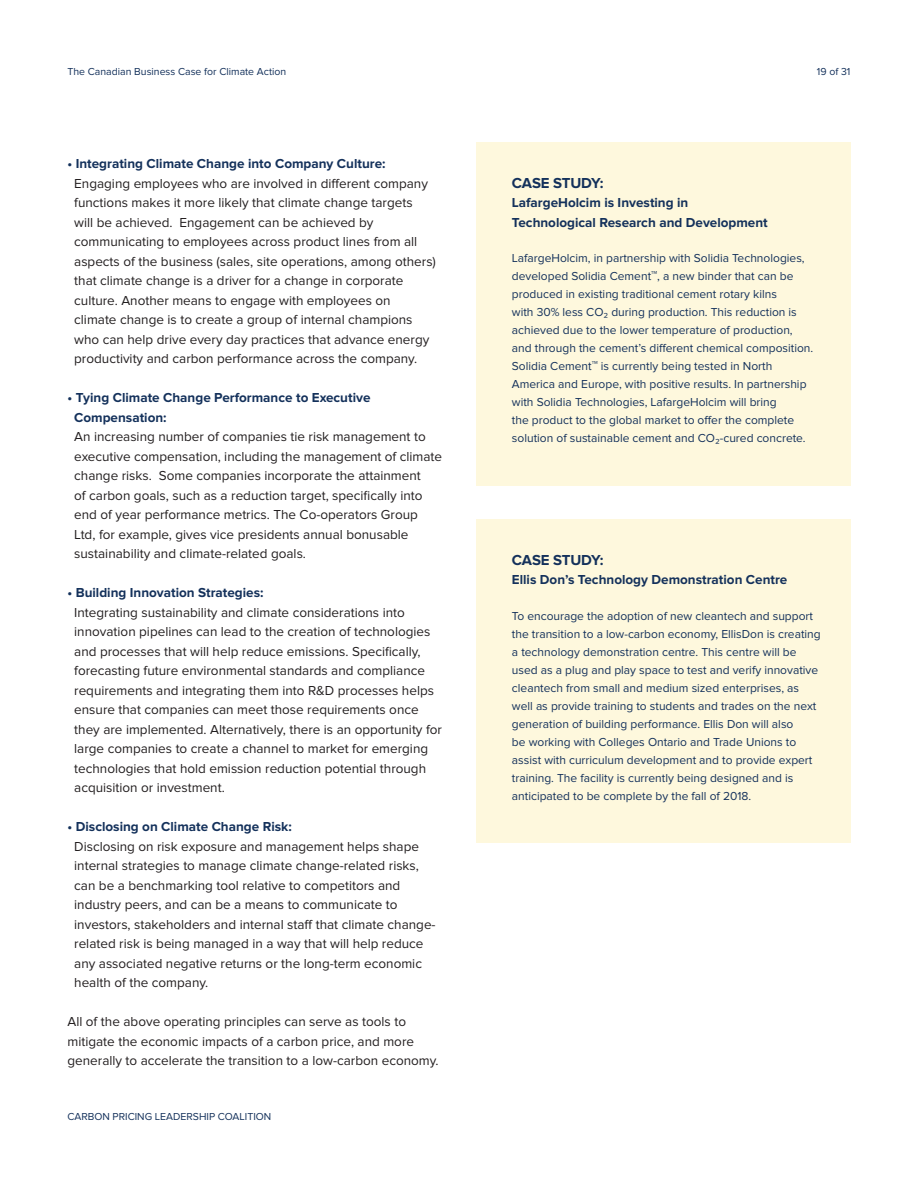
<style>
.page{position:relative;width:918px;height:1188px;background:#fff}
.page>*{position:absolute;margin:0;border:0;box-sizing:border-box;transform-origin:0 0}
.t1{font:700 15px "Proxima Nova";letter-spacing:-.015em;color:#14315b}
.body_header{font:13.5px/19.5px "Proxima Nova";color:#231f20}
.body_header-2{font:700 13.5px "Proxima Nova";color:#14315b}
.body_-_case_study{font:12px/18px "Proxima Nova";color:#14315b}
.t2{font:10.5px "Proxima Nova";color:#14315b}
.s1{font-weight:700;color:#14315b}
.s2{font-size:13.5px}
</style>
<div class="page">
<div style="left:476px;top:142px;width:375px;height:343px;background:#fef8dd"></div>
<div style="left:476px;top:520px;width:375px;height:323px;background:#fef8dd"></div>
<p class="t2" style="left:68px;top:65px;width:220px">The Canadian Business Case for Climate Action</p>
<p class="t2" style="left:817px;top:66px;width:35px">19 of 31</p>
<p class="body_header" style="left:74px;top:154px;width:363px;text-indent:-7px"><span class="s1">• Integrating Climate Change into Company Culture:<br></span>Engaging employees who are involved in different company functions makes it more likely that climate change targets<br>will be achieved. Engagement can be achieved by communicating to employees across product lines from all aspects of the business (sales, site operations, among others) that climate change is a driver for a change in corporate culture. Another means to engage with employees on climate change is to create a group of internal champions who can help drive every day practices that advance energy productivity and carbon performance across the company.</p>
<p class="body_header" style="left:74px;top:388px;width:369px;text-indent:-7px"><span class="s1">• Tying Climate Change Performance to Executive Compensation:<br></span>An increasing number of companies tie risk management to executive compensation, including the management of climate change risks. Some companies incorporate the attainment<br>of carbon goals, such as a reduction target, specifically into end of year performance metrics. The Co-operators Group Ltd, for example, gives vice presidents annual bonusable sustainability and climate-related goals.</p>
<p class="body_header" style="left:74px;top:583px;width:369px;text-indent:-7px"><span class="s1">• Building Innovation Strategies:<br></span>Integrating sustainability and climate considerations into innovation pipelines can lead to the creation of technologies and processes that will help reduce emissions. Specifically, forecasting future environmental standards and compliance requirements and integrating them into R&amp;D processes helps ensure that companies can meet those requirements once they are implemented. Alternatively, there is an opportunity for large companies to create a channel to market for emerging technologies that hold emission reduction potential through acquisition or investment.</p>
<p class="body_header" style="left:74px;top:817px;width:363px;text-indent:-7px"><span class="s1">• Disclosing on Climate Change Risk:<br></span>Disclosing on risk exposure and management helps shape internal strategies to manage climate change-related risks, can be a benchmarking tool relative to competitors and industry peers, and can be a means to communicate to investors, stakeholders and internal staff that climate change&shy;related risk is being managed in a way that will help reduce any associated negative returns or the long-term economic health of the company.</p>
<p class="body_header" style="left:68px;top:1012px;width:373px">All of the above operating principles can serve as tools to mitigate the economic impacts of a carbon price, and more generally to accelerate the transition to a low-carbon economy.</p>
<p class="t2" style="left:68px;top:1111px;width:205px">CARBON PRICING LEADERSHIP COALITION</p>
<p class="t1" style="left:512px;top:174px;width:93px">CASE STUDY:</p>
<p class="body_header-2" style="left:512px;top:195px;width:178px">LafargeHolcim is Investing in</p>
<p class="body_header-2" style="left:512px;top:214px;width:257px">Technological Research and Development</p>
<p class="body_-_case_study" style="left:512px;top:250px;width:303px">LafargeHolcim, in partnership with Solidia Technologies, developed Solidia Cement<span class="s2">™</span>, a new binder that can be produced in existing traditional cement rotary kilns<br>with 30% less CO₂ during production. This reduction is achieved due to the lower temperature of production, and through the cement’s different chemical composition.<br>Solidia Cement<span class="s2">™</span> is currently being tested in North America and Europe, with positive results. In partnership with Solidia Technologies, LafargeHolcim will bring<br>the product to the global market to offer the complete solution of sustainable cement and CO₂-cured concrete.</p>
<p class="t1" style="left:512px;top:551px;width:93px">CASE STUDY:</p>
<p class="body_header-2" style="left:512px;top:572px;width:277px">Ellis Don’s Technology Demonstration Centre</p>
<p class="body_-_case_study" style="left:512px;top:607px;width:310px">To encourage the adoption of new cleantech and support the transition to a low-carbon economy, EllisDon is creating a technology demonstration centre. This centre will be used as a plug and play space to test and verify innovative cleantech from small and medium sized enterprises, as well as provide training to students and trades on the next generation of building performance. Ellis Don will also<br>be working with Colleges Ontario and Trade Unions to assist with curriculum development and to provide expert training. The facility is currently being designed and is anticipated to be complete by the fall of 2018.</p>
</div>
